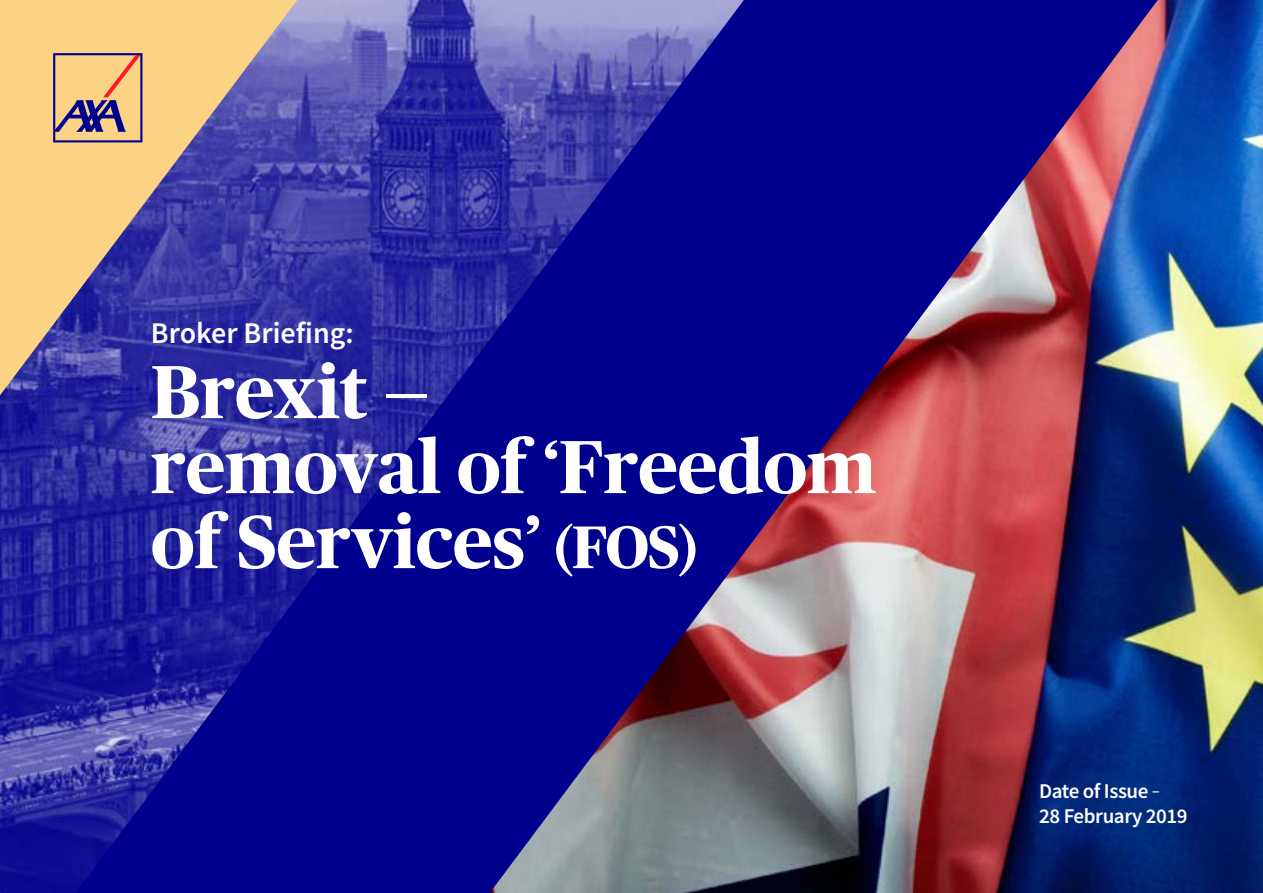
<style>
.page{position:relative;width:1263px;height:893px;background:#fff}
.page>*{position:absolute;margin:0;border:0;box-sizing:border-box;transform-origin:0 0}
._0_-_A4_-_TITLE_-_Do{font:700 75px/75px "Publico Headline";color:#fff}
._0_-_A4_-TITLE_-_Doc{font:600 30px "Source Sans Pro";color:#fff}
._0_-_A4_-TITLE_-_Doc-2{font:600 21px/25.2px "Source Sans Pro";letter-spacing:-.02em;color:#fff}
.s1{font-size:60px}
.s2{font-family:"Publico Headline";font-weight:700}
</style>
<div class="page">
<img style="left:0;top:0;width:490px;height:893px">
<img style="left:490px;top:0;width:773px;height:893px">
<svg style="left:0;top:0;width:297px;height:395px;background:#968396"></svg>
<svg style="left:53px;top:53px;width:89px;height:89px;background:#c5a084"></svg>
<p class="_0_-_A4_-TITLE_-_Doc" style="left:151px;top:313px;width:204px">Broker Briefing:</p>
<p class="_0_-_A4_-_TITLE_-_Do" style="left:151px;top:350px;width:727px">Brexit —<br>removal of ‘Freedom of Services’ <span class="s1">(FOS)</span></p>
<p class="_0_-_A4_-TITLE_-_Doc-2" style="left:1039px;top:778px;width:150px">Date of Issue <span class="s2">–<br></span>28 February 2019</p>
</div>
